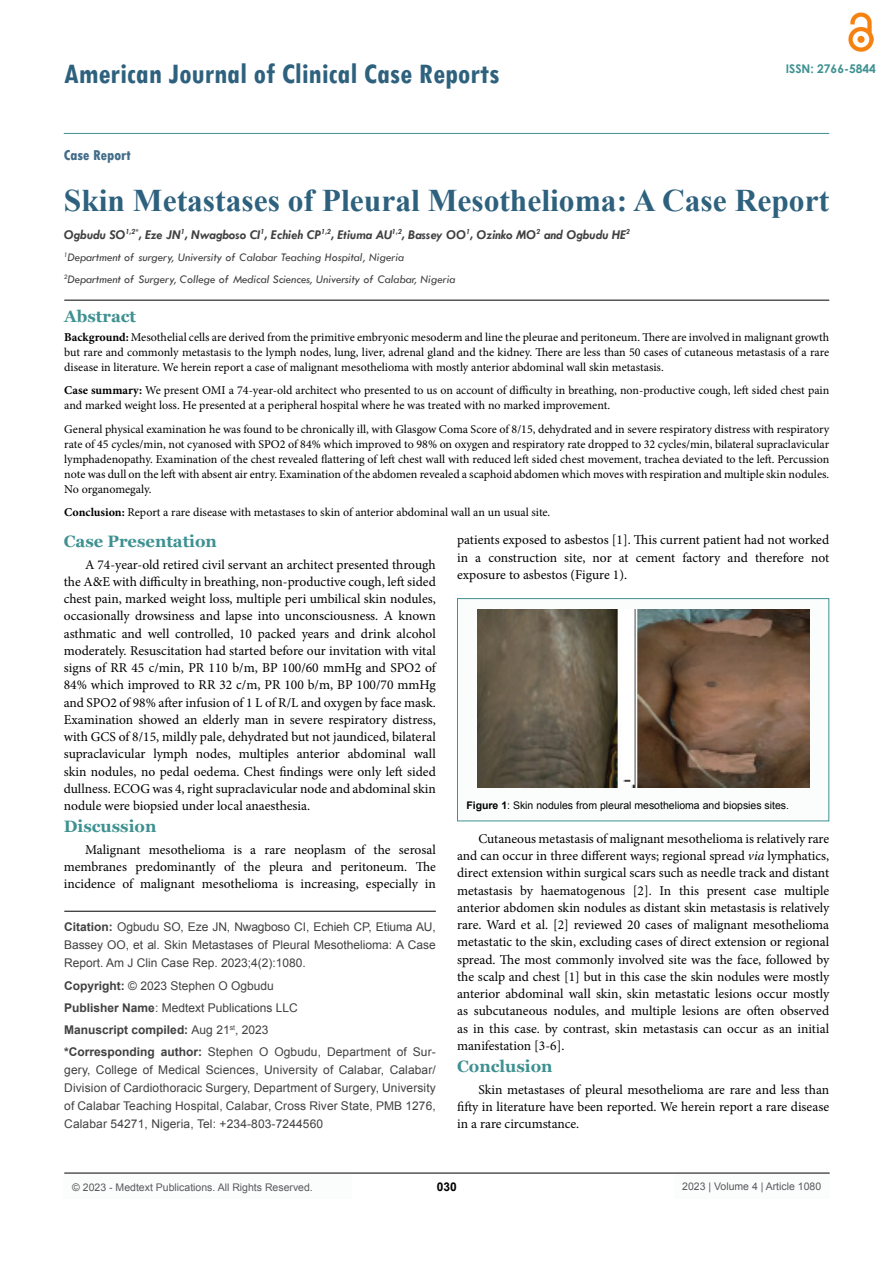
<style>
.page{position:relative;width:893px;height:1263px;background:#fff}
.page>*{position:absolute;margin:0;border:0;box-sizing:border-box;transform-origin:0 0}
.t1{font:700 31.5px "Times New Roman";color:#2e617e}
.t2{font:700 condensed 30px "Tw Cen";color:#2e617e}
.t3{font:700 16.5px "Georgia";color:#3f9191}
.t4{font:800 condensed 15px "Tw Cen";color:#426d89}
.t5{font:13.5px/17.2px "Minion Pro";color:#000;text-align:justify}
.t6{font:italic 700 13.5px "Tw Cen";color:#414042}
.t7{font:12px/15px "Minion Pro";letter-spacing:-.005em;color:#000;text-align:justify}
.t8{font:12px/18px "Arial";color:#414042;text-align:justify}
.t9{font:italic 12px/22px "Tw Cen";color:#414042}
.t10{font:700 12px "Century Gothic";color:#3f9191}
.t11{font:700 12px "Arial";color:#000}
.t12{font:10.5px "Arial";color:#58595b}
.t13{font:10.5px "Arial";color:#000}
.s1{font-weight:700}
.s2{font-style:italic}
</style>
<div class="page">
<hr style="left:64px;top:133px;width:765px;height:1px;background:#3f9191">
<hr style="left:64px;top:1173px;width:766px;height:1px;background:#000">
<div style="left:674px;top:1174px;width:156px;height:25px;background:#fbfdfd"></div>
<img style="left:849px;top:12px;width:25px;height:40px">
<div style="left:64px;top:1174px;width:288px;height:25px;background:#fbfdfd"></div>
<hr style="left:64px;top:300px;width:765px;height:1px;background:#000">
<hr style="left:64px;top:911px;width:372px;height:1px;background:#000">
<div style="left:457px;top:599px;width:372px;height:222px;background:#fbfdfd"></div>
<div style="left:457px;top:598px;width:372px;height:223px;border:1px solid #3f9191"></div>
<img style="left:477px;top:610px;width:332px;height:177px">
<h2 class="t2" style="left:64px;top:56px;width:437px">American Journal of Clinical Case Reports</h2>
<p class="t4" style="left:64px;top:147px;width:68px">Case Report</p>
<p class="t10" style="left:786px;top:59px;width:92px">ISSN: 2766-5844</p>
<h1 class="t1" style="left:64px;top:178px;width:767px">Skin Metastases of Pleural Mesothelioma: A Case Report</h1>
<p class="t6" style="left:64px;top:226px;width:568px">Ogbudu SO<sup>1,2*</sup>, Eze JN<sup>1</sup>, Nwagboso CI<sup>1</sup>, Echieh CP<sup>1,2</sup>, Etiuma AU<sup>1,2</sup>, Bassey OO<sup>1</sup>, Ozinko MO<sup>2</sup> and Ogbudu HE<sup>2</sup></p>
<p class="t9" style="left:64px;top:246px;width:393px"><sup>1</sup>Department of surgery, University of Calabar Teaching Hospital, Nigeria<br><sup>2</sup>Department of Surgery, College of Medical Sciences, University of Calabar, Nigeria</p>
<p class="t3" style="left:64px;top:305px;width:73px">Abstract</p>
<p class="t7" style="left:64px;top:330px;width:766px"><span class="s1">Background:</span> Mesothelial cells are derived from the primitive embryonic mesoderm and line the pleurae and peritoneum. There are involved in malignant growth but rare and commonly metastasis to the lymph nodes, lung, liver, adrenal gland and the kidney. There are less than 50 cases of cutaneous metastasis of a rare disease in literature. We herein report a case of malignant mesothelioma with mostly anterior abdominal wall skin metastasis.</p>
<p class="t7" style="left:64px;top:383px;width:766px"><span class="s1">Case summary:</span> We present OMI a 74-year-old architect who presented to us on account of difficulty in breathing, non-productive cough, left sided chest pain and marked weight loss. He presented at a peripheral hospital where he was treated with no marked improvement.</p>
<p class="t7" style="left:64px;top:422px;width:766px">General physical examination he was found to be chronically ill, with Glasgow Coma Score of 8/15, dehydrated and in severe respiratory distress with respiratory rate of 45 cycles/min, not cyanosed with SPO2 of 84% which improved to 98% on oxygen and respiratory rate dropped to 32 cycles/min, bilateral supraclavicular lymphadenopathy. Examination of the chest revealed flattering of left chest wall with reduced left sided chest movement, trachea deviated to the left. Percussion note was dull on the left with absent air entry. Examination of the abdomen revealed a scaphoid abdomen which moves with respiration and multiple skin nodules.<br>No organomegaly.</p>
<p class="t7" style="left:64px;top:505px;width:488px"><span class="s1">Conclusion:</span> Report a rare disease with metastases to skin of anterior abdominal wall an un usual site.</p>
<p class="t3" style="left:64px;top:531px;width:155px">Case Presentation</p>
<p class="t5" style="left:64px;top:556px;width:374px;text-indent:21px">A 74-year-old retired civil servant an architect presented through the A&amp;E with difficulty in breathing, non-productive cough, left sided chest pain, marked weight loss, multiple peri umbilical skin nodules, occasionally drowsiness and lapse into unconsciousness. A known asthmatic and well controlled, 10 packed years and drink alcohol moderately. Resuscitation had started before our invitation with vital signs of RR 45 c/min, PR 110 b/m, BP 100/60 mmHg and SPO2 of 84% which improved to RR 32 c/m, PR 100 b/m, BP 100/70 mmHg and SPO2 of 98% after infusion of 1 L of R/L and oxygen by face mask.<br>Examination showed an elderly man in severe respiratory distress, with GCS of 8/15, mildly pale, dehydrated but not jaundiced, bilateral supraclavicular lymph nodes, multiples anterior abdominal wall skin nodules, no pedal oedema. Chest findings were only left sided dullness. ECOG was 4, right supraclavicular node and abdominal skin nodule were biopsied under local anaesthesia.</p>
<p class="t3" style="left:64px;top:816px;width:94px">Discussion</p>
<p class="t5" style="left:64px;top:841px;width:374px;text-indent:21px">Malignant mesothelioma is a rare neoplasm of the serosal membranes predominantly of the pleura and peritoneum. The incidence of malignant mesothelioma is increasing, especially in</p>
<p class="t5" style="left:457px;top:531px;width:374px">patients exposed to asbestos [1]. This current patient had not worked in a construction site, nor at cement factory and therefore not exposure to asbestos (Figure 1).</p>
<p class="t13" style="left:466px;top:798px;width:324px"><span class="s1">Figure 1</span>: Skin nodules from pleural mesothelioma and biopsies sites.</p>
<p class="t5" style="left:457px;top:830px;width:374px;text-indent:21px">Cutaneous metastasis of malignant mesothelioma is relatively rare and can occur in three different ways; regional spread <span class="s2">via</span> lymphatics, direct extension within surgical scars such as needle track and distant metastasis by haematogenous [2]. In this present case multiple anterior abdomen skin nodules as distant skin metastasis is relatively rare. Ward et al. [2] reviewed 20 cases of malignant mesothelioma metastatic to the skin, excluding cases of direct extension or regional spread. The most commonly involved site was the face, followed by the scalp and chest [1] but in this case the skin nodules were mostly anterior abdominal wall skin, skin metastatic lesions occur mostly as subcutaneous nodules, and multiple lesions are often observed as in this case. by contrast, skin metastasis can occur as an initial manifestation [3-6].</p>
<p class="t3" style="left:457px;top:1056px;width:97px">Conclusion</p>
<p class="t5" style="left:457px;top:1081px;width:374px;text-indent:21px">Skin metastases of pleural mesothelioma are rare and less than fifty in literature have been reported. We herein report a rare disease in a rare circumstance.</p>
<p class="t8" style="left:64px;top:918px;width:373px"><span class="s1">Citation:</span> Ogbudu SO, Eze JN, Nwagboso CI, Echieh CP, Etiuma AU, Bassey OO, et al. Skin Metastases of Pleural Mesothelioma: A Case Report. Am J Clin Case Rep. 2023;4(2):1080.</p>
<p class="t8" style="left:64px;top:974px;width:373px;line-height:22.2px;text-align:left"><span class="s1">Copyright:</span> © 2023 Stephen O Ogbudu<br><span class="s1">Publisher Name</span>: Medtext Publications LLC<br><span class="s1">Manuscript compiled:</span> Aug 21<sup>st</sup>, 2023<br><span class="s1">*Corresponding author:</span> Stephen O Ogbudu, Department of Sur-</p>
<p class="t8" style="left:64px;top:1061px;width:373px">gery, College of Medical Sciences, University of Calabar, Calabar/ Division of Cardiothoracic Surgery, Department of Surgery, University of Calabar Teaching Hospital, Calabar, Cross River State, PMB 1276, Calabar 54271, Nigeria, Tel: +234-803-7244560</p>
<p class="t12" style="left:72px;top:1180px;width:242px">© 2023 - Medtext Publications. All Rights Reserved.</p>
<p class="t11" style="left:437px;top:1178px;width:22px">030</p>
<p class="t12" style="left:682px;top:1180px;width:140px">2023 | Volume 4 | Article 1080</p>
</div>
